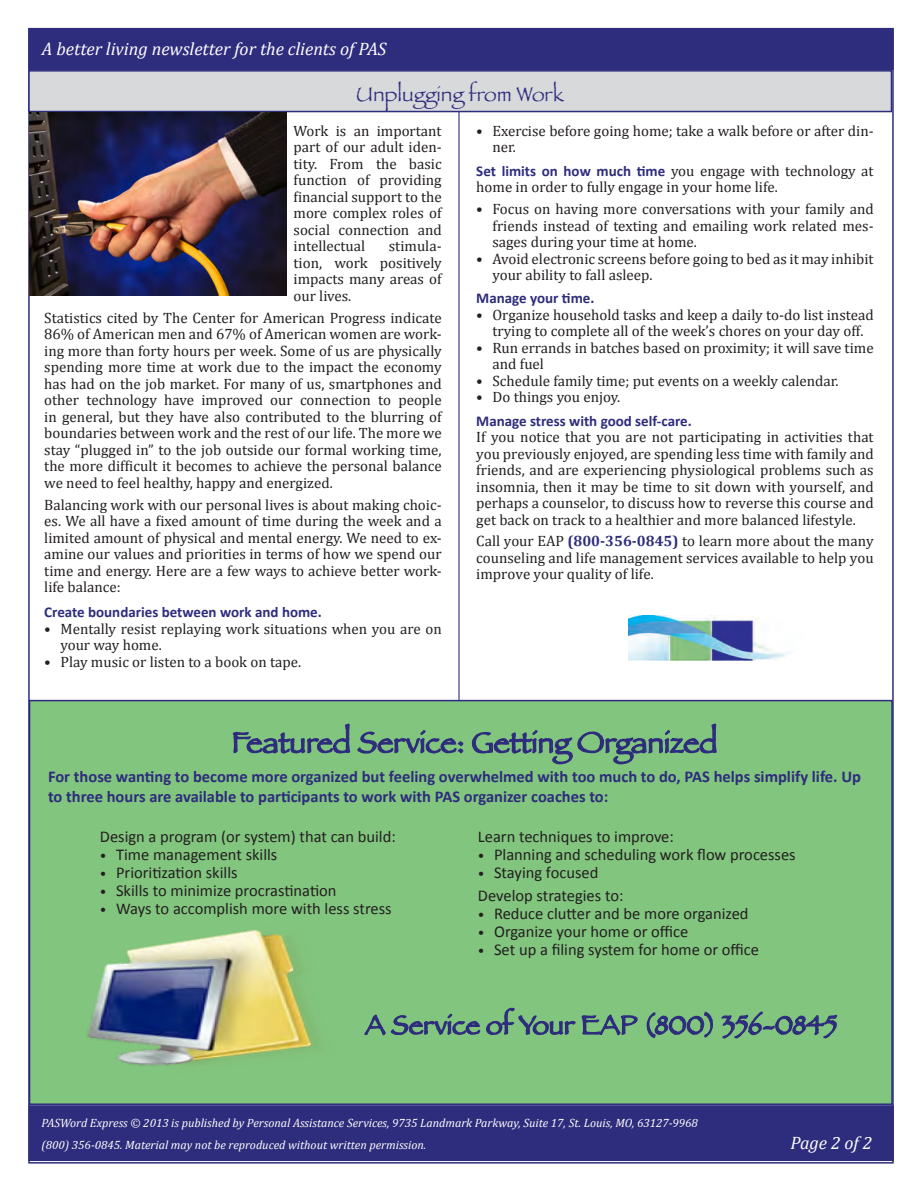
<style>
.page{position:relative;width:918px;height:1188px;background:#fff}
.page>*{position:absolute;margin:0;border:0;box-sizing:border-box;transform-origin:0 0}
.t1{font:30px "Papyrus";color:#2e2c7c}
.Main_Article_Title{font:21px "Papyrus";color:#2e2c7c}
.t2{font:italic 18px "Cambria";color:#fff}
.Main_article_text{font:16.5px "Calibri";color:#231f20}
.Main_article_subhead{font:700 16.5px/19.8px "Calibri";color:#2e2c7c}
.Main_article_text-2{font:15px/16.5px "Cambria";color:#231f20;text-align:justify}
.Main_article_subhead-2{font:700 15px "Calibri";color:#2e2c7c}
.t3{font:italic 12px "Cambria";color:#fff}
.s1{font-family:"Calibri";font-weight:700;color:#2e2c7c}
.s2{font-weight:700;color:#2e2c7c}
.s3{font-size:13.5px}
</style>
<div class="page">
<div style="left:28px;top:28px;width:866px;height:42px;background:#2e2c7c"></div>
<div style="left:28px;top:1105px;width:866px;height:56px;background:#2e2c7c;border:2px solid #2e2c7c"></div>
<div style="left:29px;top:700px;width:864px;height:405px;background:#82c57e;border:2px solid #2e2c7c"></div>
<hr style="left:458px;top:70px;width:2px;height:630px;background:#2e2c7c">
<div style="left:28px;top:70px;width:864px;height:42px;background:#d8d9db;border:2px solid #2e2c7c"></div>
<img style="left:30px;top:112px;width:257px;height:184px">
<img style="left:628px;top:616px;width:164px;height:45px">
<svg style="left:232px;top:691px;width:232px;height:63px"></svg>
<svg style="left:471px;top:699px;width:247px;height:66px"></svg>
<svg style="left:364px;top:1007px;width:274px;height:29px"></svg>
<svg style="left:646px;top:1011px;width:67px;height:28px"></svg>
<svg style="left:721px;top:1011px;width:117px;height:28px"></svg>
<img style="left:87px;top:929px;width:226px;height:137px">
<p class="t2" style="left:42px;top:36px;width:346px">A better living newsletter for the clients of PAS</p>
<p class="Main_Article_Title" style="left:356px;top:81px;width:210px">Unplugging from Work</p>
<p class="Main_article_text-2" style="left:294px;top:122px;width:150px">Work is an important part of our adult iden&shy;tity. From the basic function of providing financial support to the more complex roles of social connection and intellectual</p>
<p class="Main_article_text-2" style="left:492px;top:122px;width:383px;text-indent:-16px">• Exercise before going home; take a walk before or after din&shy;ner.</p>
<p class="Main_article_text-2" style="left:476px;top:162px;width:399px"><span class="s1">Set limits on how much time</span> you engage with technology at home in order to fully engage in your home life.</p>
<p class="Main_article_text-2" style="left:492px;top:201px;width:383px;text-indent:-16px">• Focus on having more conversations with your family and friends instead of texting and emailing work related mes&shy;sages during your time at home.</p>
<p class="Main_article_text-2" style="left:492px;top:250px;width:383px;text-indent:-16px">• Avoid electronic screens before going to bed as it may inhibit your ability to fall asleep.</p>
<p class="Main_article_subhead-2" style="left:476px;top:289px;width:120px">Manage your time.</p>
<p class="Main_article_text-2" style="left:476px;top:306px;width:399px;text-align:center">• Organize household tasks and keep a daily to-do list instead trying to complete all of the week’s chores on your day off.</p>
<p class="Main_article_text-2" style="left:492px;top:339px;width:383px;text-indent:-16px">• Run errands in batches based on proximity; it will save time and fuel</p>
<p class="Main_article_text-2" style="left:476px;top:372px;width:364px">• Schedule family time; put events on a weekly calendar.</p>
<p class="Main_article_text-2" style="left:476px;top:389px;width:146px">• Do things you enjoy.</p>
<p class="Main_article_subhead-2" style="left:476px;top:411px;width:217px">Manage stress with good self-care.</p>
<p class="Main_article_text-2" style="left:476px;top:429px;width:399px">If you notice that you are not participating in activities that you previously enjoyed, are spending less time with family and friends, and are experiencing physiological problems such as insomnia, then it may be time to sit down with yourself, and perhaps a counselor, to discuss how to reverse this course and get back on track to a healthier and more balanced lifestyle.</p>
<p class="Main_article_text-2" style="left:476px;top:533px;width:399px">Call your EAP <span class="s2">(800-356-0845)</span> to learn more about the many counseling and life management services available to help you improve your quality of life.</p>
<p class="Main_article_text-2" style="left:294px;top:238px;width:150px;text-indent:95px">stimula&shy;tion, work positively impacts many areas of our lives.</p>
<p class="Main_article_text-2" style="left:44px;top:309px;width:399px">Statistics cited by The Center for American Progress indicate 86% of American men and 67% of American women are work&shy;ing more than forty hours per week. Some of us are physically spending more time at work due to the impact the economy has had on the job market. For many of us, smartphones and other technology have improved our connection to people in general, but they have also contributed to the blurring of boundaries between work and the rest of our life. The more we stay “plugged in” to the job outside our formal working time, the more difficult it becomes to achieve the personal balance we need to feel healthy, happy and energized.</p>
<p class="Main_article_text-2" style="left:44px;top:496px;width:399px">Balancing work with our personal lives is about making choic&shy;es. We all have a fixed amount of time during the week and a limited amount of physical and mental energy. We need to ex&shy;amine our values and priorities in terms of how we spend our time and energy. Here are a few ways to achieve better work&shy;life balance:</p>
<p class="Main_article_subhead-2" style="left:44px;top:603px;width:279px">Create boundaries between work and home.</p>
<p class="Main_article_text-2" style="left:60px;top:620px;width:383px;text-indent:-16px">• Mentally resist replaying work situations when you are on your way home.</p>
<p class="Main_article_text-2" style="left:44px;top:653px;width:258px">• Play music or listen to a book on tape.</p>
<p class="t1" style="left:232px;top:724px;width:487px">Featured Service: Getting Organized</p>
<p class="Main_article_subhead" style="left:48px;top:767px;width:815px">For those wanting to become more organized but feeling overwhelmed with too much to do, PAS helps simplify life. Up to three hours are available to participants to work with PAS organizer coaches to:</p>
<p class="Main_article_text" style="left:100px;top:826px;width:297px">Design a program (or system) that can build:</p>
<p class="Main_article_text" style="left:100px;top:844px;width:179px"><span class="s3">•</span> Time management skills</p>
<p class="Main_article_text" style="left:100px;top:862px;width:139px"><span class="s3">•</span> Prioritization skills</p>
<p class="Main_article_text" style="left:100px;top:880px;width:238px"><span class="s3">•</span> Skills to minimize procrastination</p>
<p class="Main_article_text" style="left:100px;top:898px;width:293px"><span class="s3">•</span> Ways to accomplish more with less stress</p>
<p class="Main_article_text" style="left:478px;top:826px;width:198px">Learn techniques to improve:</p>
<p class="Main_article_text" style="left:478px;top:844px;width:319px"><span class="s3">•</span> Planning and scheduling work flow processes</p>
<p class="Main_article_text" style="left:478px;top:862px;width:122px"><span class="s3">•</span> Staying focused</p>
<p class="Main_article_text" style="left:478px;top:885px;width:147px">Develop strategies to:</p>
<p class="Main_article_text" style="left:478px;top:903px;width:272px"><span class="s3">•</span> Reduce clutter and be more organized</p>
<p class="Main_article_text" style="left:478px;top:921px;width:212px"><span class="s3">•</span> Organize your home or office</p>
<p class="Main_article_text" style="left:478px;top:939px;width:283px"><span class="s3">•</span> Set up a filing system for home or office</p>
<p class="t3" style="left:41px;top:1114px;width:658px">PASWord Express © 2013 is published by Personal Assistance Services, 9735 Landmark Parkway, Suite 17, St. Louis, MO, 63127-9968</p>
<p class="t3" style="left:41px;top:1136px;width:386px">(800) 356-0845. Material may not be reproduced without written permission.</p>
<p class="t2" style="left:790px;top:1130px;width:83px">Page 2 of 2</p>
</div>
